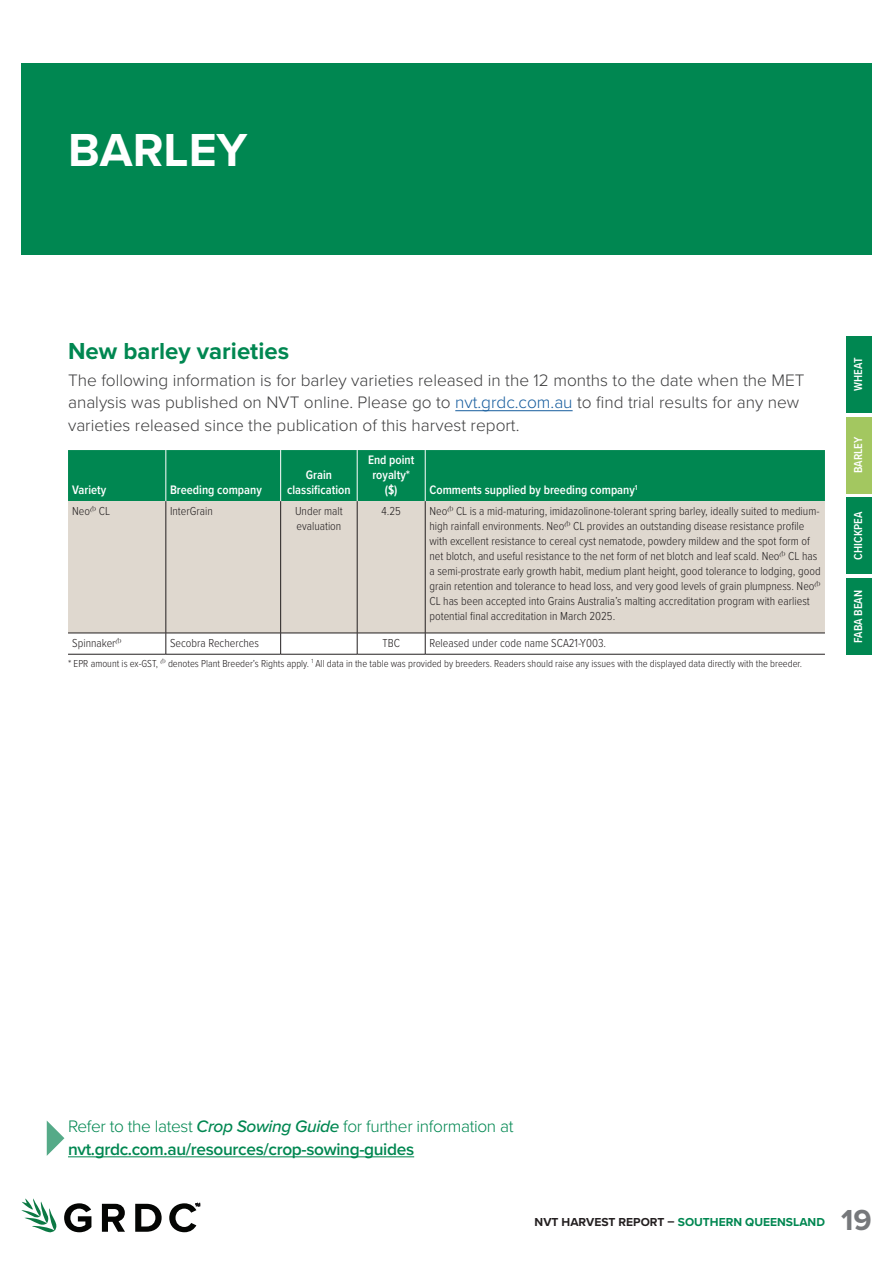
<style>
.page{position:relative;width:893px;height:1263px;background:#fff}
.page>*{position:absolute;margin:0;border:0;box-sizing:border-box;transform-origin:0 0}
.Heading_-_Harvest_Reports{font:700 48px "Proxima Nova";color:#fff}
.t1{font:700 30px "Proxima Nova";color:#76787b}
.Heading_2_-_Green{font:700 24px "Proxima Nova";color:#008751}
.Body_Copy{font:300 17.25px/22.5px "Proxima Nova";color:#3e3e3f}
.Body_Copy-2{font:600 17.25px/22.5px "Proxima Nova";letter-spacing:-.02em;color:#008751}
.Table_Column_Head{font:600 12.75px/15px "Proxima Nova Cond";color:#fff;text-align:center}
.Table_Body{font:300 12px/15px "Proxima Nova Cond";color:#231f20}
.t2{font:700 12px "Proxima Nova";color:#008751}
.TAB{font:600 12px "Proxima Nova Cond";color:#fff}
.Table_Notes{font:300 10.5px "Proxima Nova Cond";color:#231f20}
.s1{color:#175d9e}
.s2{font-weight:300}
.s3{font-weight:500;font-style:italic}
.s4{color:#231f20}
</style>
<div class="page">
<div style="left:846px;top:497px;width:26px;height:77px;background:#008751"></div>
<div style="left:846px;top:578px;width:26px;height:77px;background:#008751"></div>
<svg style="left:21px;top:1198px;width:36px;height:34px"></svg>
<svg style="left:64px;top:1203px;width:27px;height:29px"></svg>
<svg style="left:102px;top:1204px;width:23px;height:28px"></svg>
<svg style="left:135px;top:1204px;width:27px;height:28px"></svg>
<svg style="left:169px;top:1203px;width:31px;height:29px"></svg>
<div style="left:846px;top:336px;width:26px;height:76px;background:#008751"></div>
<div style="left:846px;top:417px;width:26px;height:76px;background:#a3c760"></div>
<div style="left:21px;top:64px;width:851px;height:191px;background:#008751"></div>
<hr style="left:455px;top:410px;width:118px;height:1px;background:#175d9e">
<hr style="left:68px;top:1156px;width:346px;height:1px;background:#008751">
<svg style="left:47px;top:1121px;width:17px;height:35px"></svg>
<div style="left:68px;top:450px;width:757px;height:51px;background:#008751"></div>
<div style="left:68px;top:501px;width:757px;height:132px;background:#dfd8cf"></div>
<hr style="left:166px;top:501px;width:1px;height:132px;background:#231f20">
<hr style="left:280px;top:501px;width:1px;height:132px;background:#231f20">
<hr style="left:357px;top:501px;width:1px;height:132px;background:#231f20">
<hr style="left:425px;top:501px;width:1px;height:132px;background:#231f20">
<svg style="left:68px;top:633px;width:757px;height:21px"></svg>
<hr style="left:68px;top:654px;width:98px;height:1px;background:#231f20">
<hr style="left:166px;top:654px;width:115px;height:1px;background:#231f20">
<hr style="left:281px;top:654px;width:76px;height:1px;background:#231f20">
<hr style="left:357px;top:654px;width:68px;height:1px;background:#231f20">
<hr style="left:425px;top:654px;width:400px;height:1px;background:#231f20">
<hr style="left:166px;top:450px;width:1px;height:51px;background:#fff">
<hr style="left:280px;top:450px;width:1px;height:51px;background:#fff">
<hr style="left:357px;top:450px;width:1px;height:51px;background:#fff">
<hr style="left:425px;top:450px;width:1px;height:51px;background:#fff">
<p class="Heading_-_Harvest_Reports" style="left:68px;top:114px;width:181px">BARLEY</p>
<p class="Heading_2_-_Green" style="left:68px;top:333px;width:223px">New barley varieties</p>
<p class="Body_Copy" style="left:68px;top:368px;width:738px">The following information is for barley varieties released in the 12 months to the date when the MET analysis was published on NVT online. Please go to <span class="s1">nvt.grdc.com.au</span> to find trial results for any new varieties released since the publication of this harvest report.</p>
<p class="Table_Column_Head" style="left:72px;top:482px;width:36px">Variety</p>
<p class="Table_Column_Head" style="left:170px;top:482px;width:93px">Breeding company</p>
<p class="Table_Column_Head" style="left:287px;top:467px;width:65px">Grain classification</p>
<p class="Table_Column_Head" style="left:368px;top:452px;width:48px">End point royalty* ($)</p>
<p class="Table_Column_Head" style="left:429px;top:482px;width:210px">Comments supplied by breeding company<sup>1</sup></p>
<p class="Table_Body" style="left:72px;top:503px;width:39px">Neo<sup>A</sup> CL</p>
<p class="Table_Body" style="left:170px;top:503px;width:44px">InterGrain</p>
<p class="Table_Body" style="left:295px;top:503px;width:49px">Under malt evaluation</p>
<p class="Table_Body" style="left:382px;top:503px;width:21px">4.25</p>
<p class="Table_Body" style="left:429px;top:503px;width:393px">Neo<sup>A</sup> CL is a mid-maturing, imidazolinone-tolerant spring barley, ideally suited to medium&shy;high rainfall environments. Neo<sup>A</sup> CL provides an outstanding disease resistance profile with excellent resistance to cereal cyst nematode, powdery mildew and the spot form of net blotch, and useful resistance to the net form of net blotch and leaf scald. Neo<sup>A</sup> CL has a semi-prostrate early growth habit, medium plant height, good tolerance to lodging, good grain retention and tolerance to head loss, and very good levels of grain plumpness. Neo<sup>A </sup>CL has been accepted into Grains Australia’s malting accreditation program with earliest potential final accreditation in March 2025.</p>
<p class="Table_Body" style="left:72px;top:635px;width:51px">Spinnaker<sup>A</sup></p>
<p class="Table_Body" style="left:170px;top:635px;width:90px">Secobra Recherches</p>
<p class="Table_Body" style="left:382px;top:635px;width:19px">TBC</p>
<p class="Table_Body" style="left:429px;top:635px;width:178px">Released under code name SCA21-Y003.</p>
<p class="Table_Notes" style="left:68px;top:656px;width:736px">* EPR amount is ex-GST, <sup>A</sup> denotes Plant Breeder’s Rights apply. <sup>1</sup> All data in the table was provided by breeders. Readers should raise any issues with the displayed data directly with the breeder.</p>
<p class="TAB" style="left:849px;top:391px;width:35px;rotate:-90deg">WHEAT</p>
<p class="TAB" style="left:849px;top:473px;width:38px;rotate:-90deg">BARLEY</p>
<p class="TAB" style="left:849px;top:559px;width:49px;rotate:-90deg">CHICKPEA</p>
<p class="TAB" style="left:849px;top:643px;width:54px;rotate:-90deg">FABA BEAN</p>
<p class="Body_Copy-2" style="left:68px;top:1114px;width:447px"><span class="s2">Refer to the latest</span> <span class="s3">Crop Sowing Guide</span> <span class="s2">for further information at </span>nvt.grdc.com.au/resources/crop-sowing-guides</p>
<p class="t2" style="left:535px;top:1213px;width:292px"><span class="s4">NVT HARVEST REPORT –</span> SOUTHERN QUEENSLAND</p>
<h2 class="t1" style="left:841px;top:1197px;width:32px">19</h2>
</div>
